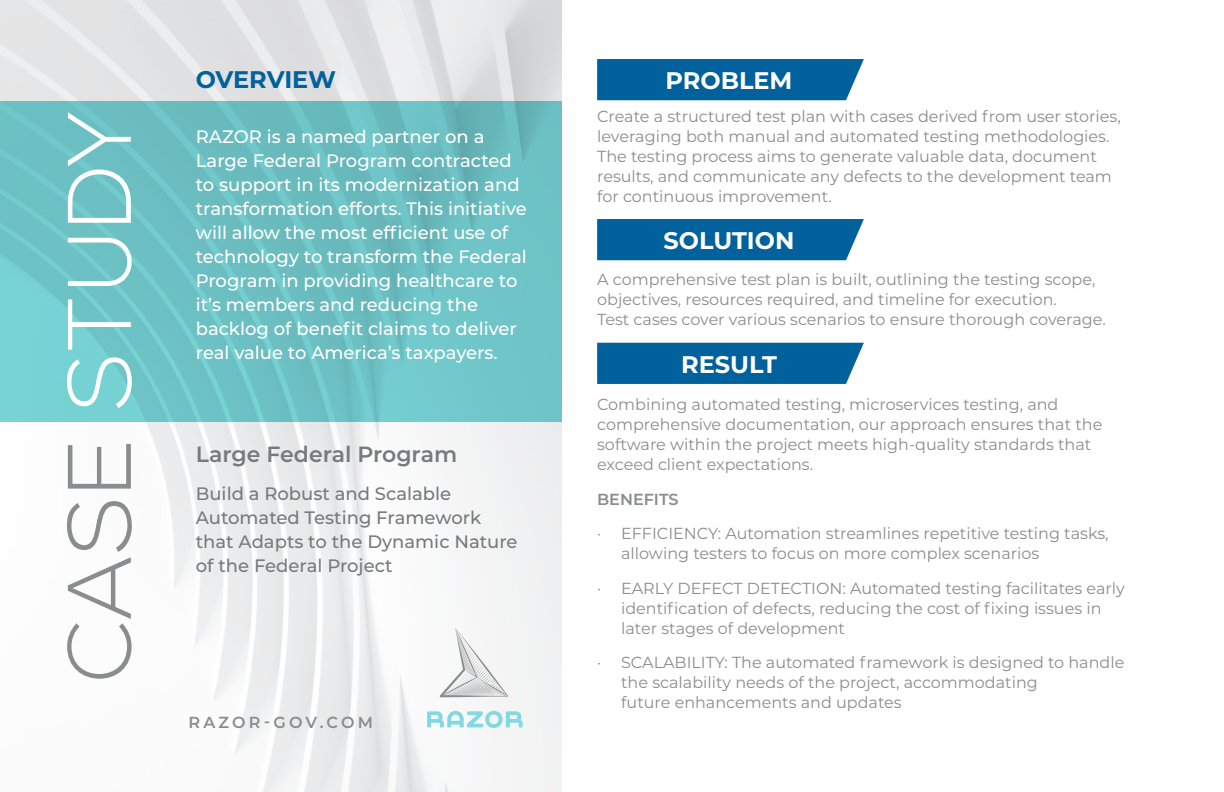
<style>
.page{position:relative;width:1224px;height:792px;background:#fff}
.page>*{position:absolute;margin:0;border:0;box-sizing:border-box;transform-origin:0 0}
.t1{font:300 90px "Nexa";letter-spacing:.025em;color:#fff}
.t2{font:700 24px "Montserrat";color:#fff}
.t3{font:700 24px "Montserrat";letter-spacing:-.01em;color:#00619c}
.t4{font:600 22px "Montserrat";color:#77797a}
.t5{font:500 18px/24px "Montserrat";color:#fff}
.t6{font:500 18px/24px "Montserrat";color:#77797a}
.t7{font:16px/20px "Montserrat";color:#8b8c8d}
.t8{font:600 16px "Montserrat";letter-spacing:.2em;color:#8b8c8d}
.t9{font:600 16px "Montserrat";color:#8b8c8d}
.s1{color:#8b8c8d}
</style>
<div class="page">
<div style="left:597px;top:59px;width:267px;height:41px;background:#00619c"></div>
<div style="left:597px;top:219px;width:267px;height:41px;background:#00619c"></div>
<div style="left:597px;top:343px;width:267px;height:41px;background:#00619c"></div>
<img style="left:0;top:0;width:562px;height:792px">
<svg style="left:0;top:101px;width:562px;height:321px;background:#6dc1c4"></svg>
<svg style="left:427px;top:711px;width:96px;height:17px"></svg>
<svg style="left:440px;top:627px;width:68px;height:70px"></svg>
<p class="t1" style="left:48px;top:681px;width:573px;rotate:-90deg"><span class="s1">CASE</span> STUDY</p>
<p class="t3" style="left:196px;top:62px;width:142px">OVERVIEW</p>
<p class="t5" style="left:196px;top:124px;width:333px">RAZOR is a named partner on a Large Federal Program contracted to support in its modernization and transformation efforts. This initiative will allow the most efficient use of technology to transform the Federal Program in providing healthcare to it’s members and reducing the backlog of benefit claims to deliver real value to America’s taxpayers.</p>
<p class="t4" style="left:196px;top:439px;width:263px">Large Federal Program</p>
<p class="t6" style="left:196px;top:481px;width:323px">Build a Robust and Scalable<br>Automated Testing Framework that Adapts to the Dynamic Nature of the Federal Project</p>
<p class="t8" style="left:189px;top:711px;width:186px">RAZOR-GOV.COM</p>
<p class="t2" style="left:665px;top:64px;width:129px">PROBLEM</p>
<p class="t7" style="left:597px;top:106px;width:525px">Create a structured test plan with cases derived from user stories, leveraging both manual and automated testing methodologies.<br>The testing process aims to generate valuable data, document results, and communicate any defects to the development team for continuous improvement.</p>
<p class="t2" style="left:664px;top:224px;width:132px">SOLUTION</p>
<p class="t7" style="left:597px;top:269px;width:510px">A comprehensive test plan is built, outlining the testing scope, objectives, resources required, and timeline for execution.<br>Test cases cover various scenarios to ensure thorough coverage.</p>
<p class="t2" style="left:681px;top:347px;width:97px">RESULT</p>
<p class="t7" style="left:597px;top:394px;width:507px">Combining automated testing, microservices testing, and comprehensive documentation, our approach ensures that the software within the project meets high-quality standards that exceed client expectations.</p>
<p class="t9" style="left:597px;top:488px;width:83px">BENEFITS</p>
<p class="t7" style="left:621px;top:523px;width:489px;text-indent:-24px">· EFFICIENCY: Automation streamlines repetitive testing tasks, allowing testers to focus on more complex scenarios</p>
<p class="t7" style="left:621px;top:577px;width:505px;text-indent:-24px">· EARLY DEFECT DETECTION: Automated testing facilitates early identification of defects, reducing the cost of fixing issues in later stages of development</p>
<p class="t7" style="left:621px;top:652px;width:505px;text-indent:-24px">· SCALABILITY: The automated framework is designed to handle the scalability needs of the project, accommodating<br>future enhancements and updates</p>
</div>
